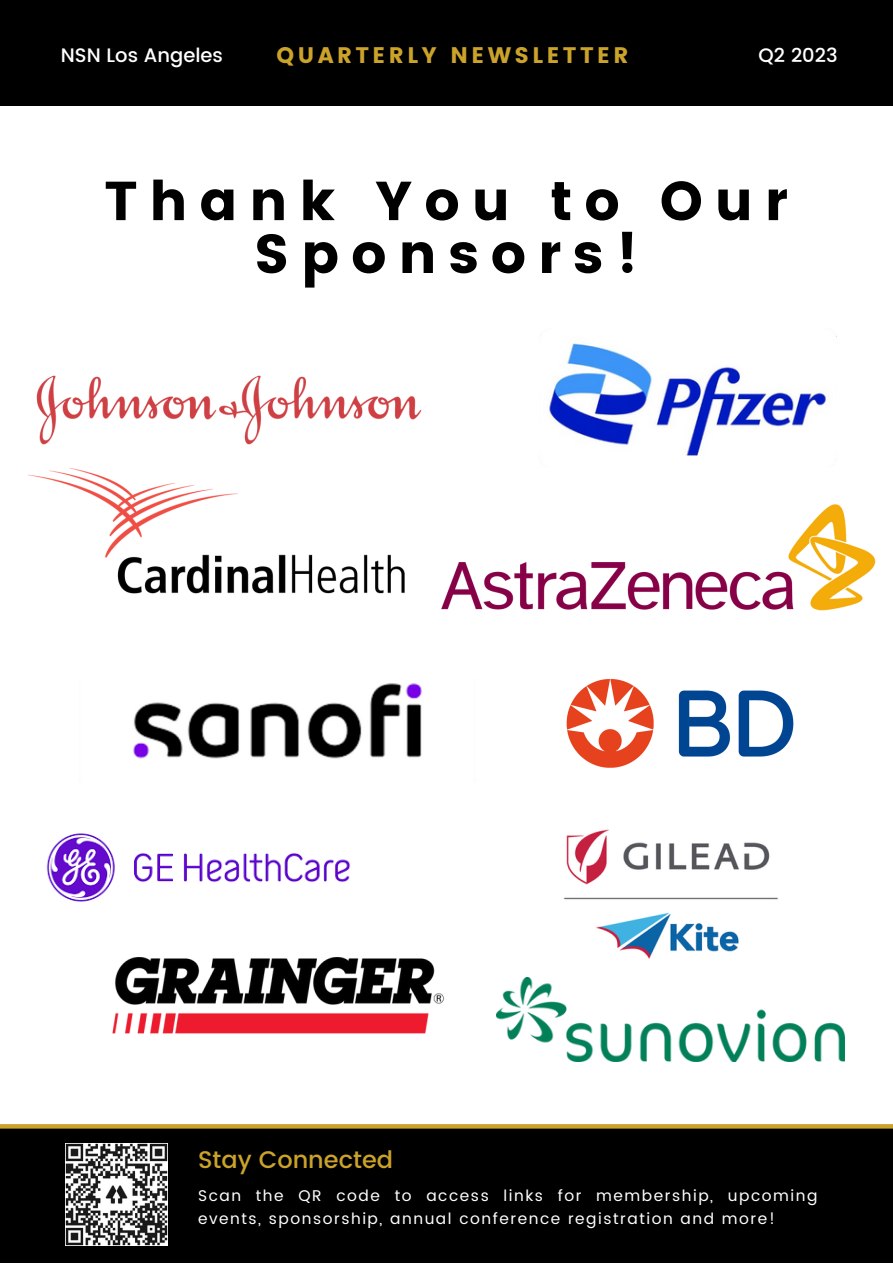
<style>
.page{position:relative;width:893px;height:1264px;background:#fff}
.page>*{position:absolute;margin:0;border:0;box-sizing:border-box;transform-origin:0 0}
.t1{font:54.75px/52.8px "Poppins";letter-spacing:.215em;color:#000;text-align:center}
.t2{font:500 24px "Poppins";color:#cba32a}
.t3{font:22.5px "Poppins";letter-spacing:.15em;color:#cba32a}
.t4{font:500 19.5px "Poppins";color:#fff}
.t5{font:15.45px/23.5px "Poppins";letter-spacing:.1em;color:#fff}
</style>
<div class="page">
<div style="left:0;top:0;width:892px;height:106px;background:#000"></div>
<div style="left:0;top:1128px;width:892px;height:134px;background:#000"></div>
<img style="left:65px;top:1143px;width:102px;height:102px">
<svg style="left:0;top:1124px;width:892px;height:4px;background:#cca530"></svg>
<img style="left:563px;top:829px;width:215px;height:130px">
<img style="left:441px;top:504px;width:435px;height:107px">
<img style="left:566px;top:679px;width:228px;height:89px">
<img style="left:46px;top:833px;width:305px;height:69px">
<img style="left:28px;top:467px;width:377px;height:127px">
<img style="left:496px;top:977px;width:348px;height:83px">
<img style="left:133px;top:683px;width:289px;height:76px">
<img style="left:540px;top:334px;width:297px;height:122px">
<img style="left:112px;top:957px;width:333px;height:77px">
<img style="left:36px;top:375px;width:386px;height:70px">
<p class="t4" style="left:61px;top:43px;width:164px">NSN Los Angeles</p>
<p class="t3" style="left:276px;top:42px;width:353px">QUARTERLY NEWSLETTER</p>
<p class="t4" style="left:758px;top:43px;width:80px">Q2 2023</p>
<p class="t1" style="left:104px;top:175px;width:685px">Thank You to Our<br>Sponsors!</p>
<p class="t2" style="left:198px;top:1145px;width:196px">Stay Connected</p>
<p class="t5" style="left:198px;top:1183px;width:621px">Scan the QR code to access links for membership, upcoming events, sponsorship, annual conference registration and more!</p>
</div>
